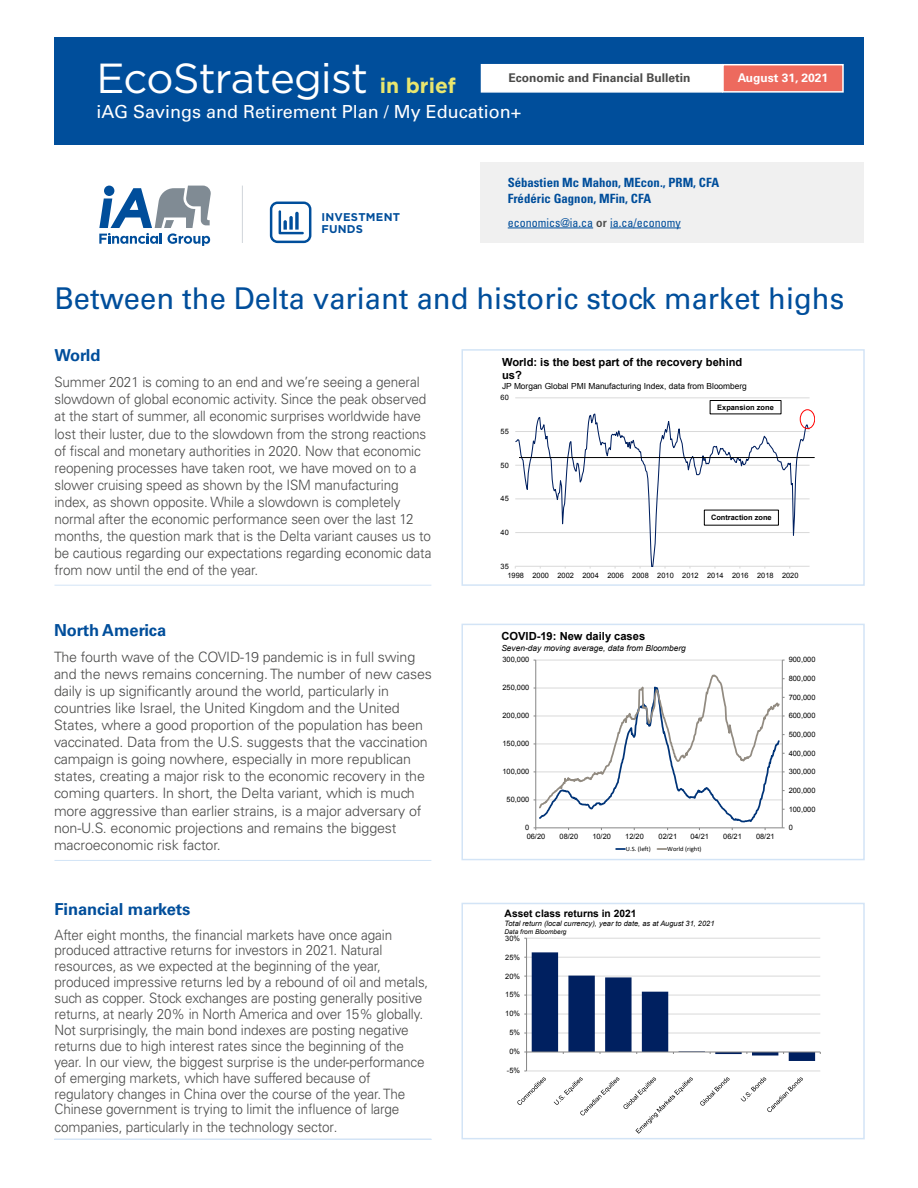
<style>
.page{position:relative;width:918px;height:1188px;background:#fff}
.page>*{position:absolute;margin:0;border:0;box-sizing:border-box;transform-origin:0 0}
.t1{font:42px "Gotham";letter-spacing:-.02em;color:#fff}
.t2{font:30px "Univers LT Std";color:#004e9b}
.t3{font:18px "Univers";color:#fff}
.t4{font:700 16.5px "Univers LT Std";letter-spacing:-.005em;color:#004e9b}
.t5{font:300 14.25px/16px "Univers LT Std";letter-spacing:-.01em;color:#4a4a49;scale:.95 1}
.t6{font:300 14.25px/17.1px "Univers LT Std";letter-spacing:-.01em;color:#4a4a49}
.t7{font:700 condensed 12.75px/15.3px "Univers LT Std";color:#004e9b}
.t8{font:condensed 12px "Univers LT Std";color:#004e9b}
.t9{font:700 12px "Univers LT Std";color:#4a4a49}
.t10{font:700 12px "Univers LT Std";color:#fff}
.t11{font:700 11.25px/12px "Gotham";letter-spacing:.02em;color:#004e9b}
.t12{font:700 11.1px/12.9px "Arial";color:#000}
.t13{font:700 10.2px "Arial";color:#000}
.t14{font:8.4px "Arial";letter-spacing:-.005em;color:#000}
.t15{font:italic 8.4px "Arial";letter-spacing:-.005em;color:#000}
.t16{font:7.35px "Arial";color:#000}
.t17{font:italic 7.35px "Arial";color:#000}
.t18{font:700 7.35px "Arial";color:#000}
.t19{font:6.6px "Calibri";color:#000}
.t20{font:italic 6.6px "Arial";color:#000}
.s1{font-weight:700;font-size:21px;color:#e9e66e}
.s2{font-family:"Frutiger LT Std";font-weight:700;color:#4a4a49}
</style>
<div class="page">
<div style="left:54px;top:37px;width:810px;height:108px;background:#004e9b"></div>
<div style="left:481px;top:162px;width:383px;height:81px;background:#f0f0f0"></div>
<hr style="left:508px;top:228px;width:85px;height:1px;background:#004e9b">
<hr style="left:610px;top:228px;width:71px;height:1px;background:#004e9b">
<hr style="left:242px;top:186px;width:1px;height:57px;background:#d5d9de">
<div style="left:481px;top:64px;width:242px;height:29px;background:#fff;border:2px solid #fff"></div>
<div style="left:722px;top:64px;width:122px;height:29px;background:#ed6a5e;border:2px solid #fff"></div>
<svg style="left:99px;top:186px;width:112px;height:59px"></svg>
<svg style="left:270px;top:202px;width:41px;height:41px"></svg>
<hr style="left:54px;top:1139px;width:377px;height:1px;background:#d3e4f6">
<hr style="left:55px;top:1139px;width:377px;height:1px;background:#d3e4f6">
<hr style="left:54px;top:585px;width:377px;height:1px;background:#d3e4f6">
<hr style="left:54px;top:860px;width:377px;height:1px;background:#d3e4f6">
<hr style="left:515px;top:398px;width:295px;height:1px;background:#d9d9d9">
<svg style="left:515px;top:412px;width:295px;height:155px"></svg>
<hr style="left:519px;top:457px;width:296px;height:1px;background:#000">
<div style="left:710px;top:400px;width:72px;height:14px;border:1px solid #000"></div>
<div style="left:704px;top:510px;width:74px;height:15px;background:#fff"></div>
<div style="left:800px;top:409px;width:15px;height:20px;border:1px solid #f00;border-radius:50%"></div>
<div style="left:461px;top:349px;width:404px;height:237px;border:2px solid #d3e4f6"></div>
<hr style="left:536px;top:660px;width:246px;height:1px;background:#d9d9d9">
<hr style="left:782px;top:660px;width:1px;height:168px;background:#868686">
<hr style="left:536px;top:660px;width:1px;height:168px;background:#868686">
<svg style="left:534px;top:671px;width:251px;height:159px"></svg>
<svg style="left:616px;top:848px;width:9px;height:2px"></svg>
<svg style="left:657px;top:848px;width:9px;height:2px"></svg>
<div style="left:461px;top:624px;width:404px;height:236px;border:2px solid #d3e4f6"></div>
<hr style="left:527px;top:1071px;width:293px;height:1px;background:#d9d9d9">
<hr style="left:527px;top:938px;width:293px;height:1px;background:#d9d9d9">
<hr style="left:526px;top:938px;width:1px;height:133px;background:#868686">
<svg style="left:524px;top:952px;width:297px;height:109px"></svg>
<svg style="left:517px;top:1071px;width:29px;height:34px"></svg>
<svg style="left:554px;top:1077px;width:139px;height:57px"></svg>
<svg style="left:700px;top:1077px;width:30px;height:29px"></svg>
<svg style="left:741px;top:1077px;width:62px;height:35px"></svg>
<div style="left:461px;top:903px;width:404px;height:236px;border:2px solid #d3e4f6"></div>
<p class="t1" style="left:96px;top:51px;width:361px">EcoStrategist <span class="s1">in brief</span></p>
<p class="t3" style="left:96px;top:101px;width:426px">iAG Savings and Retirement Plan / My Education+</p>
<p class="t9" style="left:508px;top:71px;width:184px">Economic and Financial Bulletin</p>
<p class="t10" style="left:738px;top:71px;width:92px">August 31, 2021</p>
<p class="t11" style="left:321px;top:211px;width:80px">INVESTMENT<br>FUNDS</p>
<h1 class="t7" style="left:508px;top:175px;width:213px">Sébastien Mc Mahon, MEcon., PRM, CFA<br>Frédéric Gagnon, MFin, CFA</h1>
<p class="t8" style="left:508px;top:215px;width:175px">economics@ia.ca <span class="s2">or</span> ia.ca/economy</p>
<h1 class="t2" style="left:54px;top:280px;width:791px">Between the Delta variant and historic stock market highs</h1>
<h2 class="t4" style="left:54px;top:346px;width:48px">World</h2>
<p class="t5" style="left:54px;top:374px;width:399px;line-height:17.1px">Summer 2021 is coming to an end and we’re seeing a general slowdown of global economic activity. Since the peak observed at the start of summer, all economic surprises worldwide have lost their luster, due to the slowdown from the strong reactions of fiscal and monetary authorities in 2020. Now that economic reopening processes have taken root, we have moved on to a slower cruising speed as shown by the ISM manufacturing index, as shown opposite. While a slowdown is completely normal after the economic performance seen over the last 12 months, the question mark that is the Delta variant causes us to be cautious regarding our expectations regarding economic data from now until the end of the year.</p>
<h2 class="t4" style="left:54px;top:620px;width:114px">North America</h2>
<p class="t6" style="left:54px;top:648px;width:379px">The fourth wave of the COVID-19 pandemic is in full swing and the news remains concerning. The number of new cases daily is up significantly around the world, particularly in countries like Israel, the United Kingdom and the United States, where a good proportion of the population has been vaccinated. Data from the U.S. suggests that the vaccination campaign is going nowhere, especially in more republican states, creating a major risk to the economic recovery in the coming quarters. In short, the Delta variant, which is much more aggressive than earlier strains, is a major adversary of non-U.S. economic projections and remains the biggest macroeconomic risk factor.</p>
<h2 class="t4" style="left:54px;top:899px;width:137px">Financial markets</h2>
<p class="t5" style="left:54px;top:927px;width:395px">After eight months, the financial markets have once again produced attractive returns for investors in 2021. Natural resources, as we expected at the beginning of the year, produced impressive returns led by a rebound of oil and metals, such as copper. Stock exchanges are posting generally positive returns, at nearly 20% in North America and over 15% globally.<br>Not surprisingly, the main bond indexes are posting negative returns due to high interest rates since the beginning of the year. In our view, the biggest surprise is the under-performance of emerging markets, which have suffered because of regulatory changes in China over the course of the year. The Chinese government is trying to limit the influence of large companies, particularly in the technology sector.</p>
<p class="t12" style="left:502px;top:356px;width:242px">World: is the best part of the recovery behind us?</p>
<p class="t14" style="left:502px;top:381px;width:246px">JP Morgan Global PMI Manufacturing Index, data from Bloomberg</p>
<p class="t18" style="left:717px;top:402px;width:58px">Expansion zone</p>
<p class="t16" style="left:501px;top:393px;width:10px">60</p>
<p class="t16" style="left:501px;top:427px;width:10px">55</p>
<p class="t16" style="left:501px;top:460px;width:10px">50</p>
<p class="t16" style="left:501px;top:494px;width:10px">45</p>
<p class="t16" style="left:501px;top:528px;width:10px">40</p>
<p class="t16" style="left:501px;top:561px;width:10px">35</p>
<p class="t18" style="left:711px;top:513px;width:62px">Contraction zone</p>
<p class="t16" style="left:508px;top:570px;width:293px">1998 2000 2002 2004 2006 2008 2010 2012 2014 2016 2018 2020</p>
<p class="t12" style="left:501px;top:630px;width:145px">COVID-19: New daily cases</p>
<p class="t15" style="left:501px;top:642px;width:186px">Seven-day moving average, data from Bloomberg</p>
<p class="t16" style="left:502px;top:655px;width:28px">300,000</p>
<p class="t16" style="left:502px;top:683px;width:28px">250,000</p>
<p class="t16" style="left:502px;top:711px;width:28px">200,000</p>
<p class="t16" style="left:502px;top:739px;width:28px">150,000</p>
<p class="t16" style="left:502px;top:767px;width:28px">100,000</p>
<p class="t16" style="left:507px;top:795px;width:24px">50,000</p>
<p class="t16" style="left:525px;top:823px;width:6px">0</p>
<p class="t16" style="left:527px;top:832px;width:20px">06/20</p>
<p class="t16" style="left:560px;top:832px;width:20px">08/20</p>
<p class="t16" style="left:592px;top:832px;width:20px">10/20</p>
<p class="t16" style="left:625px;top:832px;width:20px">12/20</p>
<p class="t16" style="left:659px;top:832px;width:20px">02/21</p>
<p class="t16" style="left:690px;top:832px;width:20px">04/21</p>
<p class="t16" style="left:723px;top:832px;width:20px">06/21</p>
<p class="t16" style="left:756px;top:832px;width:20px">08/21</p>
<p class="t19" style="left:626px;top:844px;width:26px">U.S. (left)</p>
<p class="t19" style="left:667px;top:844px;width:36px">World (right)</p>
<p class="t16" style="left:789px;top:655px;width:28px">900,000</p>
<p class="t16" style="left:789px;top:674px;width:28px">800,000</p>
<p class="t16" style="left:789px;top:692px;width:28px">700,000</p>
<p class="t16" style="left:789px;top:711px;width:28px">600,000</p>
<p class="t16" style="left:789px;top:730px;width:28px">500,000</p>
<p class="t16" style="left:789px;top:748px;width:28px">400,000</p>
<p class="t16" style="left:789px;top:767px;width:28px">300,000</p>
<p class="t16" style="left:789px;top:786px;width:28px">200,000</p>
<p class="t16" style="left:789px;top:804px;width:28px">100,000</p>
<p class="t16" style="left:789px;top:823px;width:6px">0</p>
<p class="t13" style="left:505px;top:906px;width:133px">Asset class returns in 2021</p>
<p class="t17" style="left:505px;top:918px;width:211px">Total return (local currency), year to date, as at August 31, 2021</p>
<p class="t20" style="left:505px;top:927px;width:63px">Data from Bloomberg</p>
<p class="t16" style="left:505px;top:933px;width:16px">30%</p>
<p class="t16" style="left:505px;top:952px;width:16px">25%</p>
<p class="t16" style="left:505px;top:971px;width:16px">20%</p>
<p class="t16" style="left:505px;top:990px;width:16px">15%</p>
<p class="t16" style="left:505px;top:1009px;width:16px">10%</p>
<p class="t16" style="left:509px;top:1028px;width:12px">5%</p>
<p class="t16" style="left:509px;top:1047px;width:12px">0%</p>
<p class="t16" style="left:507px;top:1066px;width:15px">-5%</p>
</div>
